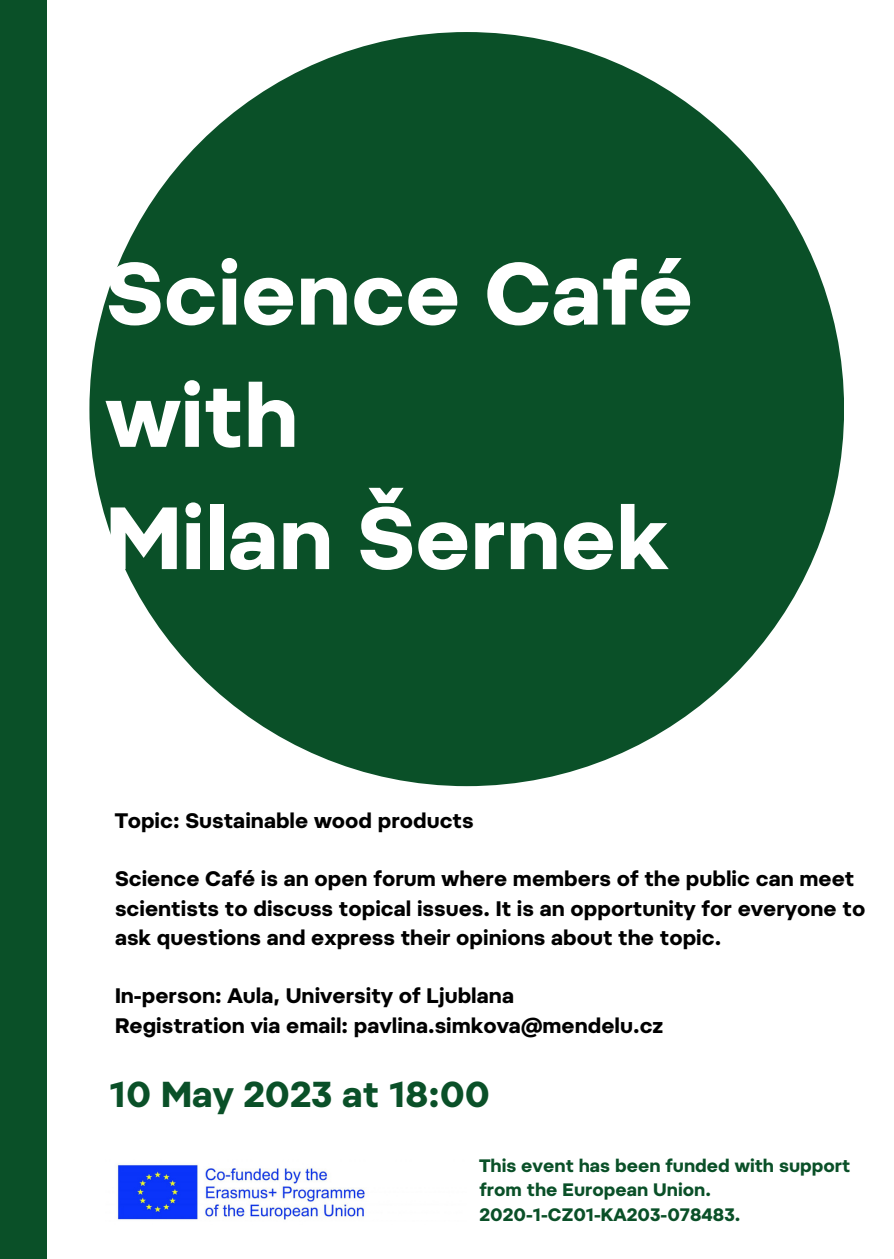
<style>
.page{position:relative;width:894px;height:1259px;background:#fff}
.page>*{position:absolute;margin:0;border:0;box-sizing:border-box;transform-origin:0 0}
.t1{font:700 88.05px "Pepi";color:#fff}
.t2{font:700 36px "Pepi";color:#0a5028}
.t3{font:700 21px/29.2px "Pepi";color:#000}
.t4{font:700 18px "Pepi";color:#0a5028}
</style>
<div class="page">
<div style="left:0;top:0;width:46px;height:1259px;background:#0a5028"></div>
<div style="left:89px;top:32px;width:754px;height:754px;background:#0a5028;border-radius:50%"></div>
<img style="left:117px;top:1164px;width:248px;height:56px">
<p class="t1" style="left:106px;top:259px;width:589px">Science Café</p>
<p class="t1" style="left:106px;top:382px;width:194px">with</p>
<p class="t1" style="left:106px;top:504px;width:564px">Milan Šernek</p>
<p class="t3" style="left:115px;top:808px;width:360px">Topic: Sustainable wood products</p>
<p class="t3" style="left:115px;top:867px;width:751px">Science Café is an open forum where members of the public can meet scientists to discuss topical issues. It is an opportunity for everyone to ask questions and express their opinions about the topic.</p>
<p class="t3" style="left:115px;top:984px;width:400px">In-person: Aula, University of Ljublana</p>
<p class="t3" style="left:115px;top:1013px;width:549px">Registration via email: pavlina.simkova@mendelu.cz</p>
<p class="t2" style="left:110px;top:1080px;width:382px">10 May 2023 at 18:00</p>
<p class="t4" style="left:479px;top:1158px;width:372px">This event has been funded with support</p>
<p class="t4" style="left:479px;top:1183px;width:233px">from the European Union.</p>
<p class="t4" style="left:479px;top:1208px;width:262px">2020-1-CZ01-KA203-078483.</p>
</div>
